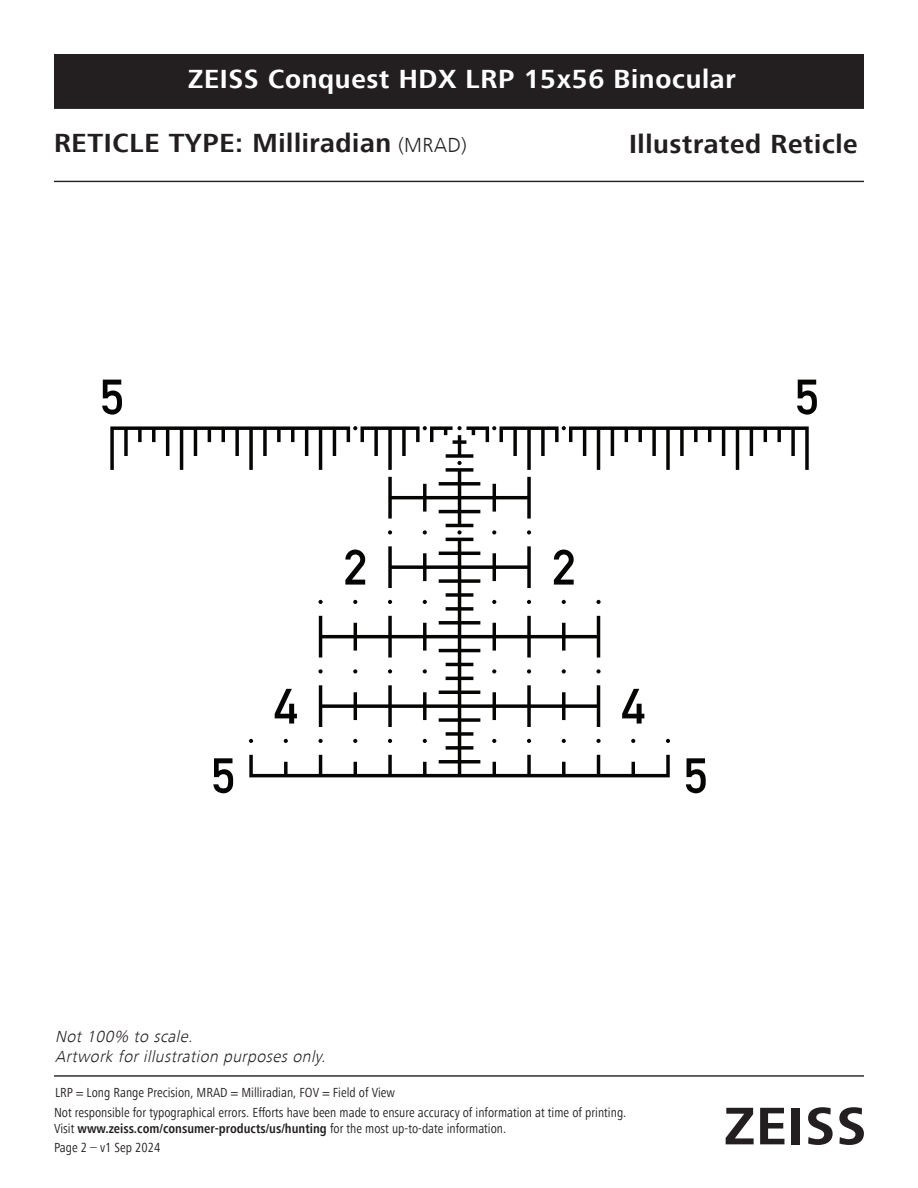
<style>
.page{position:relative;width:918px;height:1188px;background:#fff}
.page>*{position:absolute;margin:0;border:0;box-sizing:border-box;transform-origin:0 0}
.copy_aufzählung{font:700 27px "ZEISS Frutiger Next W1 G";letter-spacing:.025em;color:#231f20}
.t1{font:700 27px "ZEISS Frutiger Next W1 G";letter-spacing:.025em;color:#fff}
.copy_aufzählung-2{font:italic 300 16.5px "ZEISS Frutiger Next W1 G";color:#231f20}
.t2{font:condensed 13.5px/16.2px "ZEISS Frutiger Next W1 G";color:#231f20}
.s1{font-weight:300;font-size:21px}
.s2{font-weight:700}
</style>
<div class="page">
<div style="left:54px;top:54px;width:810px;height:54px;background:#231f20"></div>
<hr style="left:54px;top:181px;width:810px;height:1px;background:#231f20">
<hr style="left:54px;top:108px;width:810px;height:1px;background:#231f20">
<hr style="left:54px;top:1075px;width:810px;height:2px;background:#231f20">
<svg style="left:726px;top:1108px;width:28px;height:36px"></svg>
<svg style="left:760px;top:1108px;width:24px;height:36px"></svg>
<div style="left:792px;top:1108px;width:8px;height:36px;background:#231f20"></div>
<svg style="left:808px;top:1107px;width:25px;height:38px"></svg>
<svg style="left:839px;top:1107px;width:25px;height:38px"></svg>
<svg style="left:249px;top:538px;width:421px;height:239px"></svg>
<svg style="left:275px;top:689px;width:22px;height:35px"></svg>
<svg style="left:622px;top:689px;width:22px;height:35px"></svg>
<svg style="left:249px;top:739px;width:4px;height:4px"></svg>
<svg style="left:284px;top:739px;width:4px;height:4px"></svg>
<svg style="left:318px;top:739px;width:5px;height:4px"></svg>
<svg style="left:353px;top:739px;width:4px;height:4px"></svg>
<svg style="left:388px;top:739px;width:4px;height:4px"></svg>
<svg style="left:423px;top:739px;width:4px;height:4px"></svg>
<svg style="left:492px;top:739px;width:4px;height:4px"></svg>
<svg style="left:527px;top:739px;width:4px;height:4px"></svg>
<svg style="left:562px;top:739px;width:4px;height:4px"></svg>
<svg style="left:596px;top:739px;width:5px;height:4px"></svg>
<svg style="left:631px;top:739px;width:4px;height:4px"></svg>
<svg style="left:666px;top:739px;width:4px;height:4px"></svg>
<svg style="left:423px;top:669px;width:4px;height:5px"></svg>
<svg style="left:388px;top:669px;width:4px;height:5px"></svg>
<svg style="left:353px;top:669px;width:4px;height:5px"></svg>
<svg style="left:318px;top:669px;width:5px;height:5px"></svg>
<svg style="left:527px;top:669px;width:4px;height:5px"></svg>
<svg style="left:492px;top:669px;width:4px;height:5px"></svg>
<svg style="left:596px;top:669px;width:5px;height:5px"></svg>
<svg style="left:562px;top:669px;width:4px;height:5px"></svg>
<svg style="left:423px;top:600px;width:4px;height:4px"></svg>
<svg style="left:388px;top:600px;width:4px;height:4px"></svg>
<svg style="left:353px;top:600px;width:4px;height:4px"></svg>
<svg style="left:318px;top:600px;width:5px;height:4px"></svg>
<svg style="left:527px;top:600px;width:4px;height:4px"></svg>
<svg style="left:492px;top:600px;width:4px;height:4px"></svg>
<svg style="left:596px;top:600px;width:5px;height:4px"></svg>
<svg style="left:562px;top:600px;width:4px;height:4px"></svg>
<svg style="left:110px;top:426px;width:699px;height:109px"></svg>
<svg style="left:213px;top:758px;width:20px;height:35px"></svg>
<svg style="left:686px;top:758px;width:20px;height:35px"></svg>
<svg style="left:345px;top:550px;width:20px;height:35px"></svg>
<svg style="left:554px;top:550px;width:20px;height:35px"></svg>
<svg style="left:797px;top:380px;width:20px;height:35px"></svg>
<svg style="left:102px;top:380px;width:20px;height:35px"></svg>
<h1 class="t1" style="left:188px;top:64px;width:549px">ZEISS Conquest HDX LRP 15x56 Binocular</h1>
<h1 class="copy_aufzählung" style="left:54px;top:128px;width:414px">RETICLE TYPE: Milliradian <span class="s1">(MRAD)</span></h1>
<p class="copy_aufzählung" style="left:629px;top:128px;width:230px">Illustrated Reticle</p>
<p class="copy_aufzählung-2" style="left:55px;top:1027px;width:143px">Not 100% to scale.</p>
<p class="copy_aufzählung-2" style="left:55px;top:1047px;width:276px">Artwork for illustration purposes only.</p>
<p class="t2" style="left:55px;top:1085px;width:341px">LRP = Long Range Precision, MRAD = Milliradian, FOV = Field of View</p>
<p class="t2" style="left:54px;top:1104px;width:574px">Not responsible for typographical errors. Efforts have been made to ensure accuracy of information at time of printing.<br>Visit <span class="s2">www.zeiss.com/consumer-products/us/hunting</span> for the most up-to-date information.</p>
<p class="t2" style="left:54px;top:1139px;width:108px">Page 2 – v1 Sep 2024</p>
</div>
